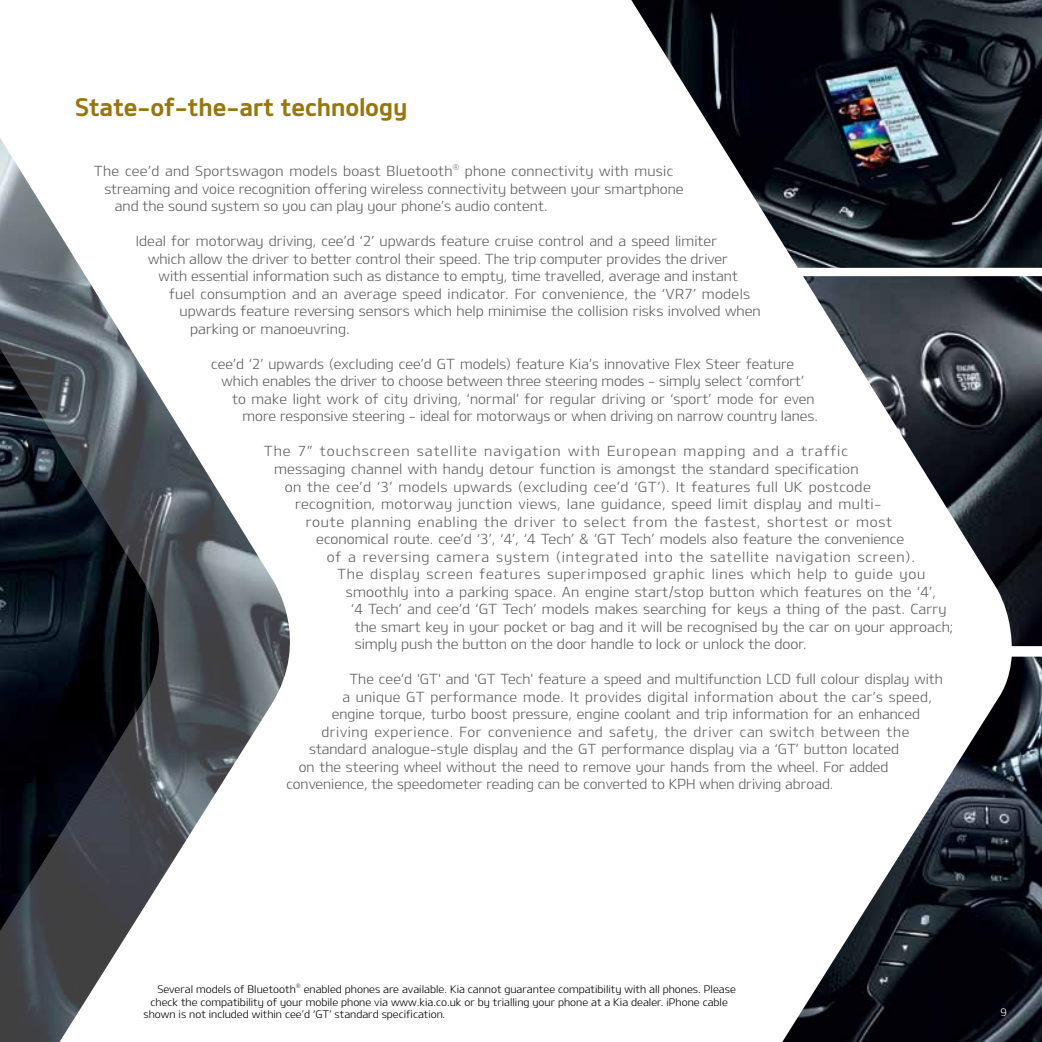
<style>
.page{position:relative;width:1042px;height:1042px;background:#fff}
.page>*{position:absolute;margin:0;border:0;box-sizing:border-box;transform-origin:0 0}
.t1{font:24.5px "Kia OTFB";color:#97760e}
.t2{font:14px "Kia OTFL";color:#5e5f62}
.t3{font:14px "Kia OTFL";letter-spacing:.025em;color:#5e5f62}
.t4{font:14px "Kia OTFL";letter-spacing:.02em;color:#5e5f62}
.t5{font:14px "Kia OTFL";letter-spacing:.05em;color:#5e5f62}
.t6{font:14px "Kia OTFL";letter-spacing:.03em;color:#5e5f62}
.t7{font:14px "Kia OTFL";letter-spacing:.045em;color:#5e5f62}
.t8{font:14px "Kia OTFL";letter-spacing:.06em;color:#5e5f62}
.t9{font:14px "Kia OTFL";letter-spacing:.07em;color:#5e5f62}
.t10{font:10.5px "Kia OTFL";color:#000}
.t11{font:10.5px "Kia OTFL";color:#fff}
.t12{font:8.22px "Kia OTFL";color:#5e5f62}
.t13{font:6.12px "Kia OTFL";color:#000}
</style>
<div class="page">
<img style="left:0;top:138px;width:290px;height:904px">
<img style="left:0;top:349px;width:161px;height:582px">
<img style="left:631px;top:0;width:411px;height:268px">
<img style="left:803px;top:276px;width:239px;height:370px">
<img style="left:782px;top:656px;width:260px;height:386px">
<h1 class="t1" style="left:75px;top:92px;width:334px">State-of-the-art technology</h1>
<p class="t4" style="left:94px;top:162px;width:360px">The cee’d and Sportswagon models boast Bluetooth</p>
<p class="t12" style="left:453px;top:162px;width:8px">®</p>
<p class="t4" style="left:465px;top:162px;width:210px">phone connectivity with music</p>
<p class="t2" style="left:104px;top:180px;width:581px">streaming and voice recognition offering wireless connectivity between your smartphone</p>
<p class="t2" style="left:115px;top:197px;width:434px">and the sound system so you can play your phone’s audio content.</p>
<p class="t2" style="left:136px;top:232px;width:583px">Ideal for motorway driving, cee’d ‘2’ upwards feature cruise control and a speed limiter</p>
<p class="t2" style="left:148px;top:250px;width:581px">which allow the driver to better control their speed. The trip computer provides the driver</p>
<p class="t2" style="left:159px;top:267px;width:581px">with essential information such as distance to empty, time travelled, average and instant</p>
<p class="t4" style="left:169px;top:285px;width:582px">fuel consumption and an average speed indicator. For convenience, the ‘VR7’ models</p>
<p class="t2" style="left:180px;top:302px;width:582px">upwards feature reversing sensors which help minimise the collision risks involved when</p>
<p class="t2" style="left:190px;top:320px;width:161px">parking or manoeuvring.</p>
<p class="t2" style="left:211px;top:355px;width:584px">cee’d ‘2’ upwards (excluding cee’d GT models) feature Kia’s innovative Flex Steer feature</p>
<p class="t2" style="left:222px;top:372px;width:584px">which enables the driver to choose between three steering modes - simply select ‘comfort’</p>
<p class="t2" style="left:232px;top:390px;width:584px">to make light work of city driving, ‘normal’ for regular driving or ‘sport’ mode for even</p>
<p class="t2" style="left:243px;top:407px;width:577px">more responsive steering - ideal for motorways or when driving on narrow country lanes.</p>
<p class="t9" style="left:264px;top:442px;width:586px">The 7” touchscreen satellite navigation with European mapping and a traffic</p>
<p class="t2" style="left:274px;top:460px;width:586px">messaging channel with handy detour function is amongst the standard specification</p>
<p class="t6" style="left:285px;top:477px;width:588px">on the cee’d ‘3’ models upwards (excluding cee’d ‘GT’). It features full UK postcode</p>
<p class="t3" style="left:295px;top:495px;width:588px">recognition, motorway junction views, lane guidance, speed limit display and multi-</p>
<p class="t5" style="left:306px;top:512px;width:588px">route planning enabling the driver to select from the fastest, shortest or most</p>
<p class="t2" style="left:316px;top:530px;width:589px">economical route. cee’d ‘3’, ‘4’, ‘4 Tech’ &amp; ‘GT Tech’ models also feature the convenience</p>
<p class="t8" style="left:327px;top:547px;width:590px">of a reversing camera system (integrated into the satellite navigation screen).</p>
<p class="t5" style="left:337px;top:565px;width:589px">The display screen features superimposed graphic lines which help to guide you</p>
<p class="t2" style="left:346px;top:582px;width:591px">smoothly into a parking space. An engine start/stop button which features on the ‘4’,</p>
<p class="t2" style="left:351px;top:600px;width:597px">‘4 Tech’ and cee’d ‘GT Tech’ models makes searching for keys a thing of the past. Carry</p>
<p class="t2" style="left:355px;top:617px;width:600px">the smart key in your pocket or bag and it will be recognised by the car on your approach;</p>
<p class="t2" style="left:355px;top:635px;width:454px">simply push the button on the door handle to lock or unlock the door.</p>
<p class="t2" style="left:349px;top:670px;width:595px">The cee’d 'GT' and 'GT Tech' feature a speed and multifunction LCD full colour display with</p>
<p class="t3" style="left:342px;top:687px;width:591px">a unique GT performance mode. It provides digital information about the car’s speed,</p>
<p class="t2" style="left:332px;top:705px;width:589px">engine torque, turbo boost pressure, engine coolant and trip information for an enhanced</p>
<p class="t7" style="left:321px;top:722px;width:589px">driving experience. For convenience and safety, the driver can switch between the</p>
<p class="t2" style="left:309px;top:740px;width:591px">standard analogue-style display and the GT performance display via a ‘GT’ button located</p>
<p class="t2" style="left:299px;top:757px;width:591px">on the steering wheel without the need to remove your hands from the wheel. For added</p>
<p class="t2" style="left:286px;top:775px;width:548px">convenience, the speedometer reading can be converted to KPH when driving abroad.</p>
<p class="t10" style="left:158px;top:983px;width:140px">Several models of Bluetooth</p>
<p class="t13" style="left:296px;top:982px;width:6px">®</p>
<p class="t10" style="left:304px;top:983px;width:434px">enabled phones are available. Kia cannot guarantee compatibility with all phones. Please</p>
<p class="t10" style="left:151px;top:995px;width:579px">check the compatibility of your mobile phone via www.kia.co.uk or by trialling your phone at a Kia dealer. iPhone cable</p>
<p class="t10" style="left:144px;top:1007px;width:303px">shown is not included within cee’d ‘GT’ standard specification.</p>
<p class="t11" style="left:1000px;top:1005px;width:8px">9</p>
</div>
